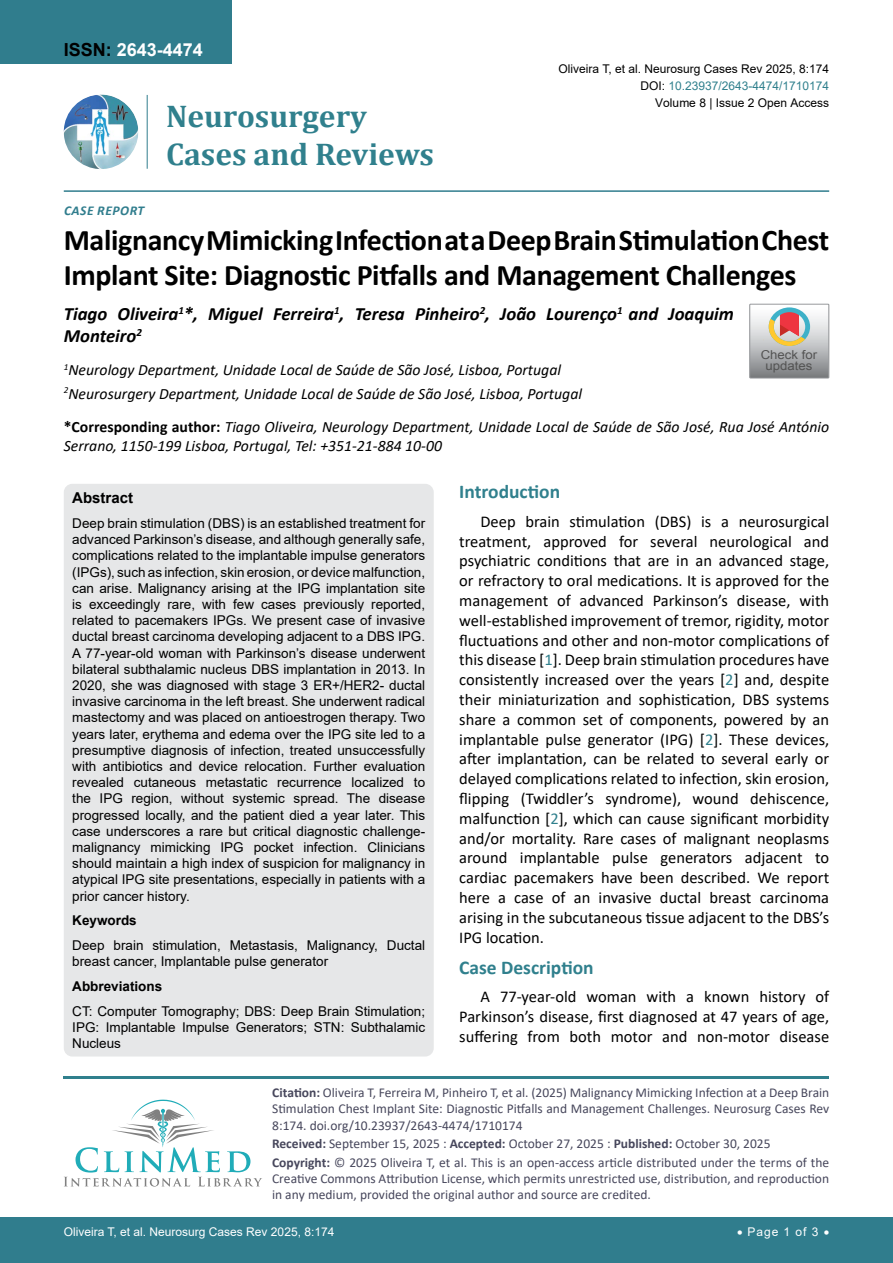
<style>
.page{position:relative;width:893px;height:1263px;background:#fff}
.page>*{position:absolute;margin:0;border:0;box-sizing:border-box;transform-origin:0 0}
.t1{font:700 31.5px/37.8px "Cambria";color:#30808d}
.t2{font:700 30px/34.5px "Calibri";letter-spacing:-.01em;color:#000}
.t3{font:700 19.5px "Calibri";color:#30808d}
.t4{font:italic 700 18.75px/22.5px "Calibri";color:#000}
.t5{font:700 18px "Arial";color:#fff}
.t6{font:16.5px/19.8px "Calibri";color:#000;text-align:justify}
.t7{font:italic 15.75px/23.1px "Calibri";color:#000}
.t8{font:700 15px "Arial";color:#000}
.t9{font:13.5px/16.2px "Arial";color:#000;text-align:justify}
.t10{font:13.5px/16.2px "Calibri";color:#47475c}
.t11{font:700 13.5px "Arial";color:#000}
.t12{font:italic 700 13.5px "Calibri";letter-spacing:.04em;color:#307d8d}
.t13{font:12.3px/10.5px "Arial";color:#535353;text-align:center;scale:1.08 1}
.t14{font:12px/17.1px "Arial";color:#000;text-align:right}
.t15{font:12px "Arial";color:#fff}
.s1{color:#000}
.s2{color:#30808d}
.s3{font-weight:700;font-style:normal}
.s4{font-weight:700}
</style>
<div class="page">
<img style="left:64px;top:95px;width:74px;height:74px;border-radius:37px">
<hr style="left:147px;top:95px;width:1px;height:74px;background:#307d8d">
<hr style="left:64px;top:190px;width:765px;height:2px;background:#307d8d">
<hr style="left:64px;top:1076px;width:765px;height:2px;background:#30808d">
<svg style="left:64px;top:1100px;width:198px;height:86px"></svg>
<div style="left:0;top:1217px;width:893px;height:46px;background:#307d8d"></div>
<div style="left:0;top:0;width:231px;height:64px;background:#307d8d"></div>
<div style="left:64px;top:484px;width:370px;height:572px;background:#e6e7e8;border-radius:9px"></div>
<svg style="left:750px;top:304px;width:79px;height:74px;background:#bdb6b3"></svg>
<h3 class="t5" style="left:64px;top:37px;width:141px"><span class="s1">ISSN:</span> 2643-4474</h3>
<p class="t12" style="left:64px;top:201px;width:82px">CASE REPORT</p>
<h1 class="t1" style="left:166px;top:96px;width:269px">Neurosurgery<br>Cases and Reviews</h1>
<p class="t14" style="left:559px;top:60px;width:272px">Oliveira T, et al. Neurosurg Cases Rev 2025, 8:174<br>DOI: <span class="s2">10.23937/2643-4474/1710174<br></span>Volume 8 | Issue 2 Open Access</p>
<h2 class="t2" style="left:64px;top:222px;width:767px">Malignancy Mimicking Infection at a Deep Brain Stimulation Chest<br>Implant Site: Diagnostic Pitfalls and Management Challenges</h2>
<h3 class="t4" style="left:64px;top:302px;width:672px">Tiago Oliveira<sup>1</sup>*, Miguel Ferreira<sup>1</sup>, Teresa Pinheiro<sup>2</sup>, João Lourenço<sup>1</sup> and Joaquim<br>Monteiro<sup>2</sup></h3>
<p class="t7" style="left:64px;top:358px;width:520px"><sup>1</sup>Neurology Department, Unidade Local de Saúde de São José, Lisboa, Portugal<br><sup>2</sup>Neurosurgery Department, Unidade Local de Saúde de São José, Lisboa, Portugal</p>
<p class="t7" style="left:64px;top:416px;width:767px;line-height:18.9px"><span class="s3">*Corresponding author:</span> Tiago Oliveira, Neurology Department, Unidade Local de Saúde de São José, Rua José António<br>Serrano, 1150-199 Lisboa, Portugal, Tel: +351-21-884 10-00</p>
<p class="t8" style="left:72px;top:487px;width:62px">Abstract</p>
<p class="t9" style="left:72px;top:515px;width:354px">Deep brain stimulation (DBS) is an established treatment for advanced Parkinson’s disease, and although generally safe, complications related to the implantable impulse generators (IPGs), such as infection, skin erosion, or device malfunction, can arise. Malignancy arising at the IPG implantation site is exceedingly rare, with few cases previously reported, related to pacemakers IPGs. We present case of invasive ductal breast carcinoma developing adjacent to a DBS IPG.<br>A 77-year-old woman with Parkinson’s disease underwent bilateral subthalamic nucleus DBS implantation in 2013. In 2020, she was diagnosed with stage 3 ER+/HER2- ductal invasive carcinoma in the left breast. She underwent radical mastectomy and was placed on antioestrogen therapy. Two years later, erythema and edema over the IPG site led to a presumptive diagnosis of infection, treated unsuccessfully with antibiotics and device relocation. Further evaluation revealed cutaneous metastatic recurrence localized to the IPG region, without systemic spread. The disease progressed locally, and the patient died a year later. This case underscores a rare but critical diagnostic challenge&shy;malignancy mimicking IPG pocket infection. Clinicians should maintain a high index of suspicion for malignancy in atypical IPG site presentations, especially in patients with a prior cancer history.</p>
<p class="t11" style="left:72px;top:911px;width:66px">Keywords</p>
<p class="t9" style="left:72px;top:937px;width:354px">Deep brain stimulation, Metastasis, Malignancy, Ductal breast cancer, Implantable pulse generator</p>
<p class="t11" style="left:72px;top:977px;width:92px">Abbreviations</p>
<p class="t9" style="left:72px;top:1003px;width:354px">CT: Computer Tomography; DBS: Deep Brain Stimulation; IPG: Implantable Impulse Generators; STN: Subthalamic Nucleus</p>
<p class="t13" style="left:761px;top:350px;width:54px">Check for updates</p>
<h3 class="t3" style="left:459px;top:478px;width:102px">Introduction</h3>
<p class="t6" style="left:459px;top:511px;width:371px;text-indent:21px">Deep brain stimulation (DBS) is a neurosurgical treatment, approved for several neurological and psychiatric conditions that are in an advanced stage, or refractory to oral medications. It is approved for the management of advanced Parkinson’s disease, with well-established improvement of tremor, rigidity, motor fluctuations and other and non-motor complications of this disease [<span class="s2">1</span>]. Deep brain stimulation procedures have consistently increased over the years [<span class="s2">2</span>] and, despite their miniaturization and sophistication, DBS systems share a common set of components, powered by an implantable pulse generator (IPG) [<span class="s2">2</span>]. These devices, after implantation, can be related to several early or delayed complications related to infection, skin erosion, flipping (Twiddler’s syndrome), wound dehiscence, malfunction [<span class="s2">2</span>], which can cause significant morbidity and/or mortality. Rare cases of malignant neoplasms around implantable pulse generators adjacent to cardiac pacemakers have been described. We report here a case of an invasive ductal breast carcinoma arising in the subcutaneous tissue adjacent to the DBS’s IPG location.</p>
<h3 class="t3" style="left:459px;top:953px;width:136px">Case Description</h3>
<p class="t6" style="left:459px;top:986px;width:371px;text-indent:21px">A 77-year-old woman with a known history of Parkinson’s disease, first diagnosed at 47 years of age, suffering from both motor and non-motor disease</p>
<p class="t10" style="left:272px;top:1084px;width:559px;text-align:justify"><span class="s4">Citation:</span> Oliveira T, Ferreira M, Pinheiro T, et al. (2025) Malignancy Mimicking Infection at a Deep Brain Stimulation Chest Implant Site: Diagnostic Pitfalls and Management Challenges. Neurosurg Cases Rev 8:174. doi.org/10.23937/2643-4474/1710174</p>
<p class="t10" style="left:272px;top:1134px;width:559px;line-height:18.6px"><span class="s4">Received:</span> September 15, 2025 : <span class="s4">Accepted:</span> October 27, 2025 : <span class="s4">Published:</span> October 30, 2025<br><span class="s4">Copyright:</span> © 2025 Oliveira T, et al. This is an open-access article distributed under the terms of the</p>
<p class="t10" style="left:272px;top:1170px;width:559px">Creative Commons Attribution License, which permits unrestricted use, distribution, and reproduction in any medium, provided the original author and source are credited.</p>
<p class="t15" style="left:64px;top:1223px;width:272px">Oliveira T, et al. Neurosurg Cases Rev 2025, 8:174</p>
<p class="t15" style="left:737px;top:1223px;width:94px">• Page 1 of 3 •</p>
</div>
